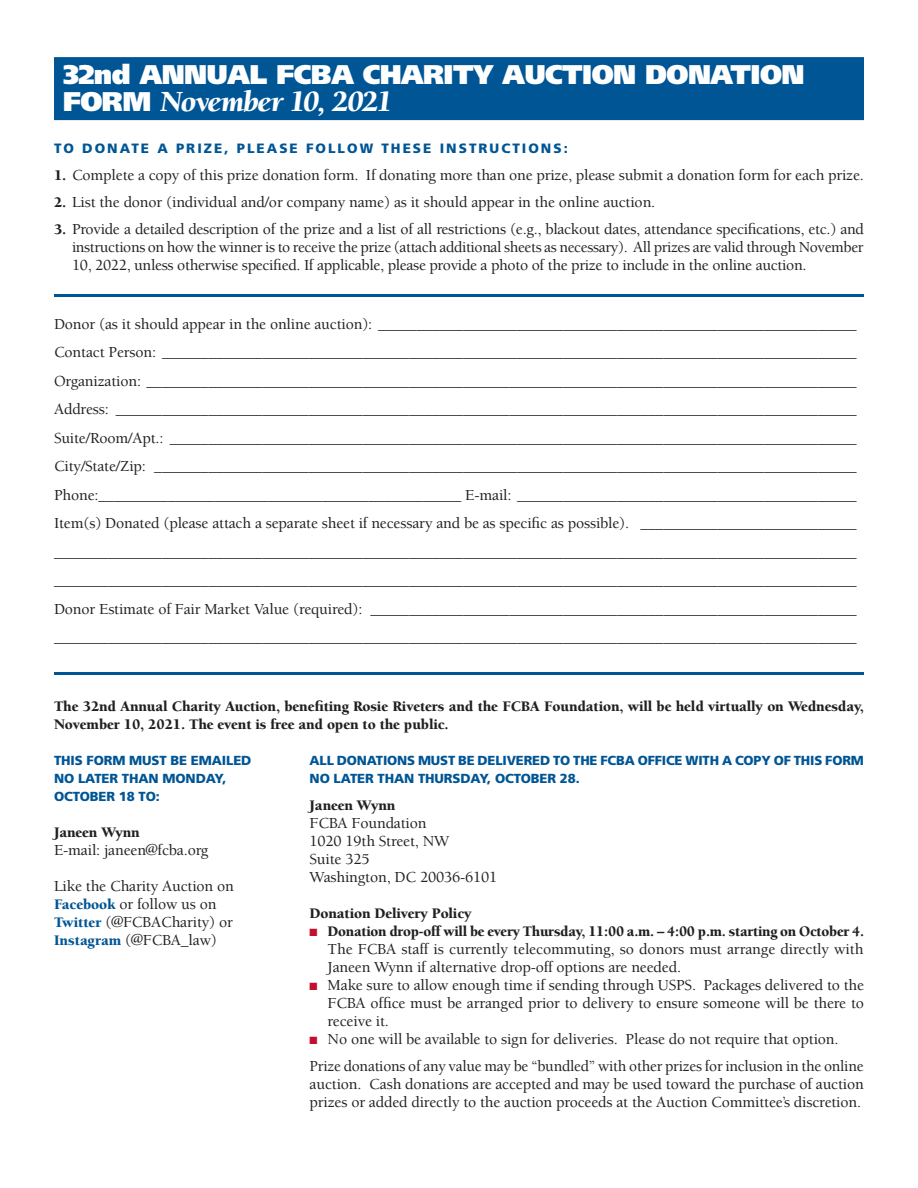
<style>
.page{position:relative;width:918px;height:1188px;background:#fff}
.page>*{position:absolute;margin:0;border:0;box-sizing:border-box;transform-origin:0 0}
.Section_Head{font:italic 900 30px "Berkeley";letter-spacing:-.03em;color:#fff}
.Section_Head-2{font:900 27px "Frutiger";letter-spacing:-.02em;color:#fff}
.Form_Fillout_1{font:500 15.75px/18px "Berkeley";letter-spacing:-.01em;color:#231f20;text-align:justify}
.t1{font:900 15px/18px "Berkeley";letter-spacing:-.01em;color:#231f20}
.Normal_Subhead{font:900 13.5px "Frutiger";letter-spacing:.15em;color:#005595}
.Small_Sub{font:900 13.2px/18px "Frutiger";letter-spacing:-.01em;color:#005595}
.s1{font-family:"Frutiger";font-style:normal;font-size:27px}
.s2{font-weight:900;font-size:15px}
.s3{color:#c3102f}
.s4{font-weight:900;font-size:15px;color:#005595}
</style>
<div class="page">
<div style="left:54px;top:57px;width:810px;height:36px;background:#005595"></div>
<div style="left:54px;top:84px;width:810px;height:36px;background:#005595"></div>
<hr style="left:54px;top:294px;width:810px;height:3px;background:#005595">
<hr style="left:54px;top:672px;width:810px;height:3px;background:#005595">
<p class="Section_Head-2" style="left:63px;top:58px;width:743px">32nd ANNUAL FCBA CHARITY AUCTION DONATION</p>
<p class="Section_Head" style="left:63px;top:86px;width:331px"><span class="s1">FORM</span> November 10, 2021</p>
<p class="Normal_Subhead" style="left:54px;top:140px;width:515px">TO DONATE A PRIZE, PLEASE FOLLOW THESE INSTRUCTIONS:</p>
<p class="Form_Fillout_1" style="left:54px;top:166px;width:812px"><span class="s2">1.</span> Complete a copy of this prize donation form. If donating more than one prize, please submit a donation form for each prize.</p>
<p class="Form_Fillout_1" style="left:54px;top:193px;width:603px"><span class="s2">2.</span> List the donor (individual and/or company name) as it should appear in the online auction.</p>
<p class="Form_Fillout_1" style="left:72px;top:220px;width:794px;text-indent:-18px"><span class="s2">3.</span> Provide a detailed description of the prize and a list of all restrictions (e.g., blackout dates, attendance specifications, etc.) and instructions on how the winner is to receive the prize (attach additional sheets as necessary). All prizes are valid through November 10, 2022, unless otherwise specified. If applicable, please provide a photo of the prize to include in the online auction.</p>
<p class="Form_Fillout_1" style="left:54px;top:315px;width:804px">Donor (as it should appear in the online auction): ______________________________________________________________</p>
<p class="Form_Fillout_1" style="left:54px;top:343px;width:804px">Contact Person: __________________________________________________________________________________________</p>
<p class="Form_Fillout_1" style="left:54px;top:372px;width:804px">Organization: ____________________________________________________________________________________________</p>
<p class="Form_Fillout_1" style="left:54px;top:400px;width:804px">Address: ________________________________________________________________________________________________</p>
<p class="Form_Fillout_1" style="left:54px;top:429px;width:804px">Suite/Room/Apt.: _________________________________________________________________________________________</p>
<p class="Form_Fillout_1" style="left:54px;top:457px;width:804px">City/State/Zip: ___________________________________________________________________________________________</p>
<p class="Form_Fillout_1" style="left:54px;top:486px;width:804px">Phone:_______________________________________________ E-mail: ____________________________________________</p>
<p class="Form_Fillout_1" style="left:54px;top:514px;width:804px">Item(s) Donated (please attach a separate sheet if necessary and be as specific as possible). ____________________________</p>
<p class="Form_Fillout_1" style="left:54px;top:543px;width:804px">________________________________________________________________________________________________________</p>
<p class="Form_Fillout_1" style="left:54px;top:571px;width:804px">________________________________________________________________________________________________________</p>
<p class="Form_Fillout_1" style="left:54px;top:600px;width:804px">Donor Estimate of Fair Market Value (required): _______________________________________________________________</p>
<p class="Form_Fillout_1" style="left:54px;top:628px;width:804px">________________________________________________________________________________________________________</p>
<p class="t1" style="left:54px;top:698px;width:812px">The 32nd Annual Charity Auction, benefiting Rosie Riveters and the FCBA Foundation, will be held virtually on Wednesday,<br>November 10, 2021. The event is free and open to the public.</p>
<p class="Small_Sub" style="left:310px;top:751px;width:556px">ALL DONATIONS MUST BE DELIVERED TO THE FCBA OFFICE WITH A COPY OF THIS FORM<br>NO LATER THAN THURSDAY, OCTOBER 28.</p>
<p class="t1" style="left:310px;top:797px;width:87px">Janeen Wynn</p>
<p class="Form_Fillout_1" style="left:310px;top:814px;width:119px">FCBA Foundation</p>
<p class="Form_Fillout_1" style="left:310px;top:832px;width:141px">1020 19th Street, NW</p>
<p class="Form_Fillout_1" style="left:310px;top:850px;width:61px">Suite 325</p>
<p class="Form_Fillout_1" style="left:310px;top:868px;width:189px">Washington, DC 20036-6101</p>
<p class="t1" style="left:310px;top:905px;width:163px">Donation Delivery Policy</p>
<p class="t1" style="left:310px;top:923px;width:556px"><span class="s3">■</span> Donation drop-off will be every Thursday, 11:00 a.m. – 4:00 p.m. starting on October 4.</p>
<p class="Form_Fillout_1" style="left:328px;top:940px;width:537px">The FCBA staff is currently telecommuting, so donors must arrange directly with<br>Janeen Wynn if alternative drop-off options are needed.</p>
<p class="Form_Fillout_1" style="left:328px;top:976px;width:538px;text-indent:-18px"><span class="s3">■</span> Make sure to allow enough time if sending through USPS. Packages delivered to the FCBA office must be arranged prior to delivery to ensure someone will be there to receive it.</p>
<p class="Form_Fillout_1" style="left:310px;top:1030px;width:530px"><span class="s3">■</span> No one will be available to sign for deliveries. Please do not require that option.</p>
<p class="Form_Fillout_1" style="left:310px;top:1057px;width:556px">Prize donations of any value may be “bundled” with other prizes for inclusion in the online auction. Cash donations are accepted and may be used toward the purchase of auction prizes or added directly to the auction proceeds at the Auction Committee’s discretion.</p>
<p class="Small_Sub" style="left:54px;top:751px;width:199px">THIS FORM MUST BE EMAILED<br>NO LATER THAN MONDAY,<br>OCTOBER 18 TO:</p>
<p class="t1" style="left:54px;top:824px;width:87px">Janeen Wynn</p>
<p class="Form_Fillout_1" style="left:54px;top:841px;width:156px">E-mail: janeen@fcba.org</p>
<p class="Form_Fillout_1" style="left:54px;top:877px;width:181px;text-align:left">Like the Charity Auction on<br><span class="s4">Facebook</span> or follow us on<br><span class="s4">Twitter</span> (@FCBACharity) or<br><span class="s4">Instagram</span> (@FCBA_law)</p>
</div>
